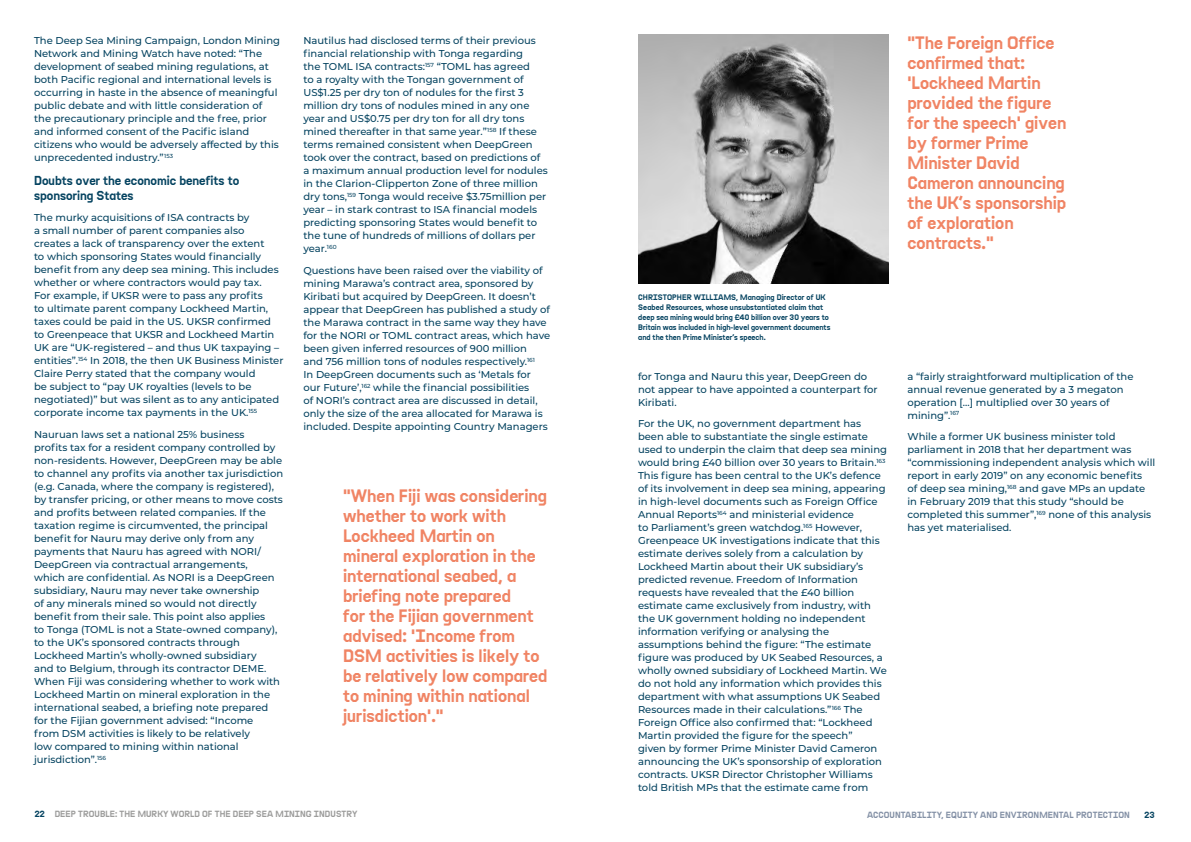
<style>
.page{position:relative;width:1191px;height:842px;background:#fff}
.page>*{position:absolute;margin:0;border:0;box-sizing:border-box;transform-origin:0 0}
.t1{font:18px/20px "Sanctuary LC";color:#f08464}
.t2{font:13px/15px "Sanctuary LC";color:#064461}
.t3{font:500 10px/13px "Montserrat";color:#064461}
.t4{font:9px "Sanctuary LC";letter-spacing:.01em;color:#9d9d9c}
.t5{font:9px "Sanctuary LC";color:#8491a6}
.t6{font:9px "Sanctuary LC";color:#064461}
.t7{font:8px/10px "Sanctuary LC";color:#064461}
.s1{color:#064461}
</style>
<div class="page">
<img style="left:638px;top:35px;width:250px;height:248px">
<p class="t3" style="left:34px;top:34px;width:248px">The Deep Sea Mining Campaign, London Mining Network and Mining Watch have noted: “The development of seabed mining regulations, at both Pacific regional and international levels is occurring in haste in the absence of meaningful public debate and with little consideration of the precautionary principle and the free, prior and informed consent of the Pacific island citizens who would be adversely affected by this unprecedented industry.”<sup>153</sup></p>
<h2 class="t2" style="left:34px;top:173px;width:207px">Doubts over the economic benefits to sponsoring States</h2>
<p class="t3" style="left:34px;top:211px;width:251px">The murky acquisitions of ISA contracts by<br>a small number of parent companies also creates a lack of transparency over the extent<br>to which sponsoring States would financially benefit from any deep sea mining. This includes whether or where contractors would pay tax.<br>For example, if UKSR were to pass any profits<br>to ultimate parent company Lockheed Martin, taxes could be paid in the US. UKSR confirmed to Greenpeace that UKSR and Lockheed Martin UK are “UK-registered – and thus UK taxpaying – entities”.<sup>154</sup> In 2018, the then UK Business Minister Claire Perry stated that the company would<br>be subject to “pay UK royalties (levels to be negotiated)” but was silent as to any anticipated corporate income tax payments in the UK.<sup>155</sup></p>
<p class="t3" style="left:34px;top:427px;width:251px">Nauruan laws set a national 25% business<br>profits tax for a resident company controlled by non-residents. However, DeepGreen may be able to channel any profits via another tax jurisdiction (e.g. Canada, where the company is registered), by transfer pricing, or other means to move costs and profits between related companies. If the taxation regime is circumvented, the principal benefit for Nauru may derive only from any payments that Nauru has agreed with NORI/ DeepGreen via contractual arrangements,<br>which are confidential. As NORI is a DeepGreen subsidiary, Nauru may never take ownership<br>of any minerals mined so would not directly benefit from their sale. This point also applies<br>to Tonga (TOML is not a State-owned company), to the UK’s sponsored contracts through Lockheed Martin’s wholly-owned subsidiary<br>and to Belgium, through its contractor DEME.<br>When Fiji was considering whether to work with Lockheed Martin on mineral exploration in the international seabed, a briefing note prepared for the Fijian government advised: “Income<br>from DSM activities is likely to be relatively<br>low compared to mining within national jurisdiction”.<sup>156</sup></p>
<p class="t3" style="left:303px;top:34px;width:246px">Nautilus had disclosed terms of their previous financial relationship with Tonga regarding<br>the TOML ISA contracts:<sup>157</sup> “TOML has agreed<br>to a royalty with the Tongan government of US$1.25 per dry ton of nodules for the first 3 million dry tons of nodules mined in any one year and US$0.75 per dry ton for all dry tons mined thereafter in that same year.”<sup>158</sup> If these terms remained consistent when DeepGreen took over the contract, based on predictions of a maximum annual production level for nodules in the Clarion-Clipperton Zone of three million dry tons,<sup>159</sup> Tonga would receive $3.75million per year – in stark contrast to ISA financial models predicting sponsoring States would benefit to the tune of hundreds of millions of dollars per year.<sup>160</sup></p>
<p class="t3" style="left:303px;top:263px;width:248px">Questions have been raised over the viability of mining Marawa’s contract area, sponsored by Kiribati but acquired by DeepGreen. It doesn’t appear that DeepGreen has published a study of the Marawa contract in the same way they have for the NORI or TOML contract areas, which have been given inferred resources of 900 million<br>and 756 million tons of nodules respectively.<sup>161<br></sup>In DeepGreen documents such as ‘Metals for our Future’,<sup>162</sup> while the financial possibilities<br>of NORI’s contract area are discussed in detail, only the size of the area allocated for Marawa is included. Despite appointing Country Managers</p>
<p class="t1" style="left:343px;top:486px;width:206px">"When Fiji was considering whether to work with<br>Lockheed Martin on mineral exploration in the international seabed, a briefing note prepared<br>for the Fijian government advised: 'Income from<br>DSM activities is likely to be relatively low compared to mining within national jurisdiction'."</p>
<p class="t7" style="left:638px;top:292px;width:194px">CHRISTOPHER WILLIAMS, Managing Director of UK Seabed Resources, whose unsubstantiated claim that deep sea mining would bring £40 billion over 30 years to Britain was included in high-level government documents and the then Prime Minister’s speech.</p>
<p class="t3" style="left:638px;top:369px;width:241px">for Tonga and Nauru this year, DeepGreen do not appear to have appointed a counterpart for<br>Kiribati.</p>
<p class="t3" style="left:638px;top:417px;width:251px">For the UK, no government department has been able to substantiate the single estimate used to underpin the claim that deep sea mining would bring £40 billion over 30 years to Britain.<sup>163<br></sup>This figure has been central to the UK’s defence of its involvement in deep sea mining, appearing in high-level documents such as Foreign Office Annual Reports<sup>164</sup> and ministerial evidence<br>to Parliament’s green watchdog.<sup>165</sup> However, Greenpeace UK investigations indicate that this estimate derives solely from a calculation by Lockheed Martin about their UK subsidiary’s predicted revenue. Freedom of Information requests have revealed that the £40 billion estimate came exclusively from industry, with the UK government holding no independent information verifying or analysing the assumptions behind the figure: “The estimate figure was produced by UK Seabed Resources, a wholly owned subsidiary of Lockheed Martin. We do not hold any information which provides this department with what assumptions UK Seabed Resources made in their calculations.”<sup>166</sup> The Foreign Office also confirmed that: “Lockheed Martin provided the figure for the speech”<br>given by former Prime Minister David Cameron announcing the UK’s sponsorship of exploration contracts. UKSR Director Christopher Williams told British MPs that the estimate came from</p>
<h1 class="t1" style="left:907px;top:33px;width:160px">"The Foreign Office confirmed that: 'Lockheed Martin provided the figure for the speech' given by former Prime<br>Minister David<br>Cameron announcing the UK’s sponsorship of exploration contracts."</h1>
<p class="t3" style="left:907px;top:369px;width:227px">a “fairly straightforward multiplication of the annual revenue generated by a 3 megaton operation […] multiplied over 30 years of mining”.<sup>167</sup></p>
<p class="t3" style="left:907px;top:430px;width:249px">While a former UK business minister told parliament in 2018 that her department was “commissioning independent analysis which will report in early 2019” on any economic benefits<br>of deep sea mining,<sup>168</sup> and gave MPs an update in February 2019 that this study “should be completed this summer”,<sup>169</sup> none of this analysis has yet materialised.</p>
<p class="t4" style="left:35px;top:808px;width:324px"><span class="s1">22</span> DEEP TROUBLE: THE MURKY WORLD OF THE DEEP SEA MINING INDUSTRY</p>
<p class="t5" style="left:867px;top:809px;width:10px">Accountability</p>
<p class="t5" style="left:941px;top:809px;width:11px">, equity</p>
<p class="t5" style="left:980px;top:809px;width:7px">and</p>
<p class="t5" style="left:1000px;top:809px;width:7px">environmental</p>
<p class="t5" style="left:1076px;top:809px;width:7px">protection</p>
<p class="t6" style="left:1144px;top:809px;width:12px">23</p>
</div>
